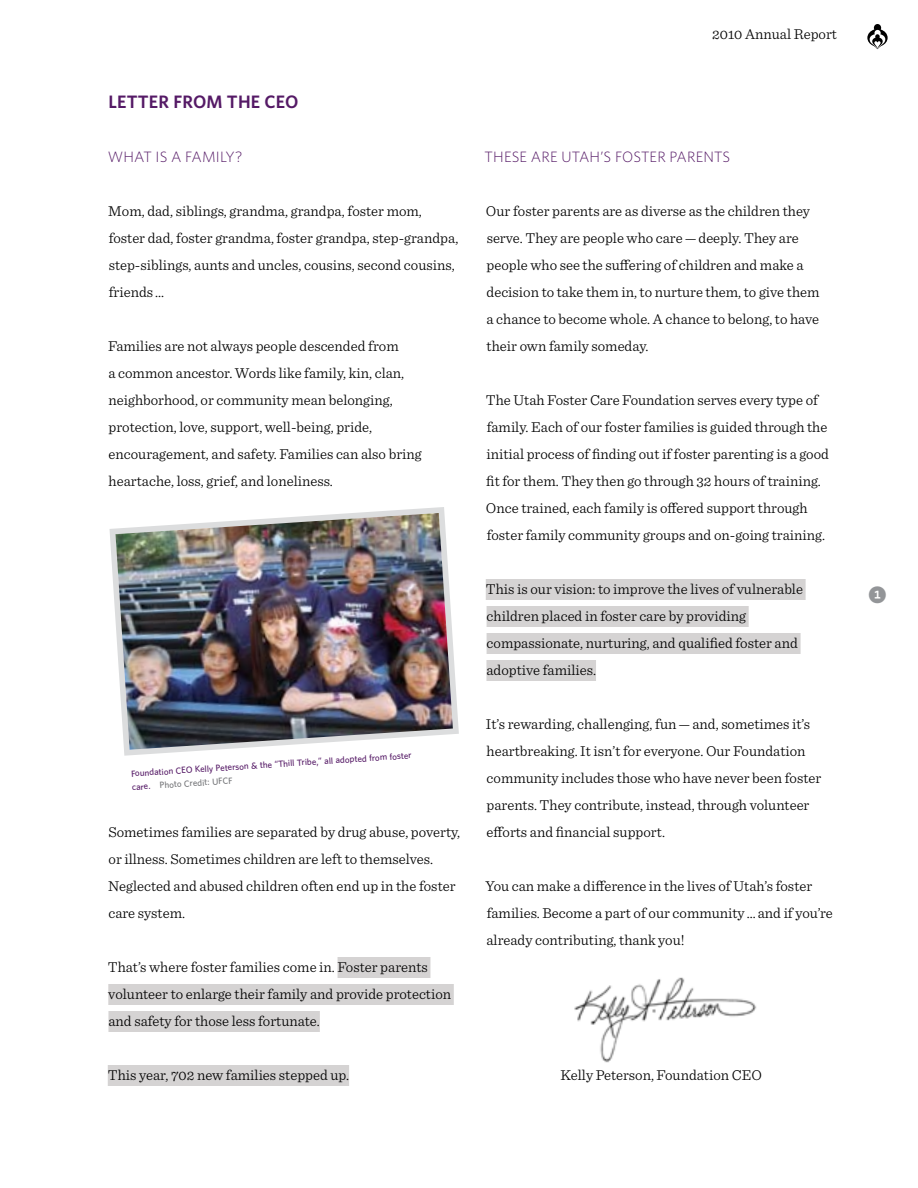
<style>
.page{position:relative;width:918px;height:1188px;background:#fff}
.page>*{position:absolute;margin:0;border:0;box-sizing:border-box;transform-origin:0 0}
.t1{font:600 18px "Whitney";letter-spacing:.01em;color:#551a66}
.t2{font:18px "Whitney Index Black Rd Bd";color:#939598}
.t3{font:300 15px/27px "Sentinel";color:#000}
.t4{font:300 15px "Whitney";letter-spacing:.01em;color:#551a66}
.t5{font:500 9px/13.2px "Whitney";color:#551a66}
.s1{color:#737477}
</style>
<div class="page">
<svg style="left:867px;top:24px;width:21px;height:25px"></svg>
<img style="left:574px;top:977px;width:183px;height:86px">
<div style="left:338px;top:957px;width:92px;height:21px;background:#d5d3d3"></div>
<div style="left:108px;top:984px;width:346px;height:21px;background:#d5d3d3"></div>
<div style="left:108px;top:1011px;width:212px;height:21px;background:#d5d3d3"></div>
<div style="left:108px;top:1065px;width:241px;height:21px;background:#d5d3d3"></div>
<svg style="left:109px;top:507px;width:350px;height:249px"></svg>
<img style="left:115px;top:513px;width:338px;height:237px">
<div style="left:486px;top:579px;width:320px;height:21px;background:#d5d3d3"></div>
<div style="left:487px;top:606px;width:262px;height:21px;background:#d5d3d3"></div>
<div style="left:487px;top:633px;width:314px;height:21px;background:#d5d3d3"></div>
<div style="left:486px;top:660px;width:110px;height:21px;background:#d5d3d3"></div>
<p class="t1" style="left:108px;top:90px;width:179px">LETTER FROM THE CEO</p>
<p class="t4" style="left:108px;top:147px;width:136px">WHAT IS A FAMILY?</p>
<p class="t3" style="left:108px;top:196px;width:352px">Mom, dad, siblings, grandma, grandpa, foster mom, foster dad, foster grandma, foster grandpa, step-grandpa, step-siblings, aunts and uncles, cousins, second cousins, friends …</p>
<p class="t3" style="left:108px;top:331px;width:315px">Families are not always people descended from<br>a common ancestor. Words like family, kin, clan, neighborhood, or community mean belonging, protection, love, support, well-being, pride, encouragement, and safety. Families can also bring heartache, loss, grief, and loneliness.</p>
<p class="t5" style="left:131px;top:767px;width:283px;rotate:-4deg">Foundation CEO Kelly Peterson &amp; the “Thill Tribe,” all adopted from foster care. <span class="s1">Photo Credit: UFCF</span></p>
<p class="t3" style="left:108px;top:817px;width:354px">Sometimes families are separated by drug abuse, poverty, or illness. Sometimes children are left to themselves.<br>Neglected and abused children often end up in the foster care system.</p>
<p class="t3" style="left:108px;top:952px;width:345px">That’s where foster families come in. Foster parents volunteer to enlarge their family and provide protection and safety for those less fortunate.</p>
<p class="t3" style="left:108px;top:1060px;width:243px">This year, 702 new families stepped up.</p>
<p class="t3" style="left:712px;top:19px;width:126px">2010 Annual Report</p>
<p class="t4" style="left:485px;top:147px;width:10px">THESE</p>
<p class="t4" style="left:531px;top:147px;width:112px">ARE UTAH’S FOSTER</p>
<p class="t4" style="left:670px;top:147px;width:54px">PARENTS</p>
<p class="t3" style="left:486px;top:196px;width:335px">Our foster parents are as diverse as the children they serve. They are people who care — deeply. They are people who see the suffering of children and make a decision to take them in, to nurture them, to give them a chance to become whole. A chance to belong, to have their own family someday.</p>
<p class="t3" style="left:486px;top:385px;width:345px">The Utah Foster Care Foundation serves every type of family. Each of our foster families is guided through the initial process of finding out if foster parenting is a good fit for them. They then go through 32 hours of training.<br>Once trained, each family is offered support through foster family community groups and on-going training.</p>
<p class="t3" style="left:486px;top:574px;width:319px">This is our vision: to improve the lives of vulnerable children placed in foster care by providing compassionate, nurturing, and qualified foster and adoptive families.</p>
<p class="t3" style="left:486px;top:709px;width:337px">It’s rewarding, challenging, fun — and, sometimes it’s heartbreaking. It isn’t for everyone. Our Foundation community includes those who have never been foster parents. They contribute, instead, through volunteer efforts and financial support.</p>
<p class="t3" style="left:485px;top:871px;width:349px">You can make a difference in the lives of Utah’s foster families. Become a part of our community … and if you’re already contributing, thank you!</p>
<p class="t3" style="left:561px;top:1060px;width:203px">Kelly Peterson, Foundation CEO</p>
<p class="t2" style="left:868px;top:587px;width:19px">1</p>
</div>
